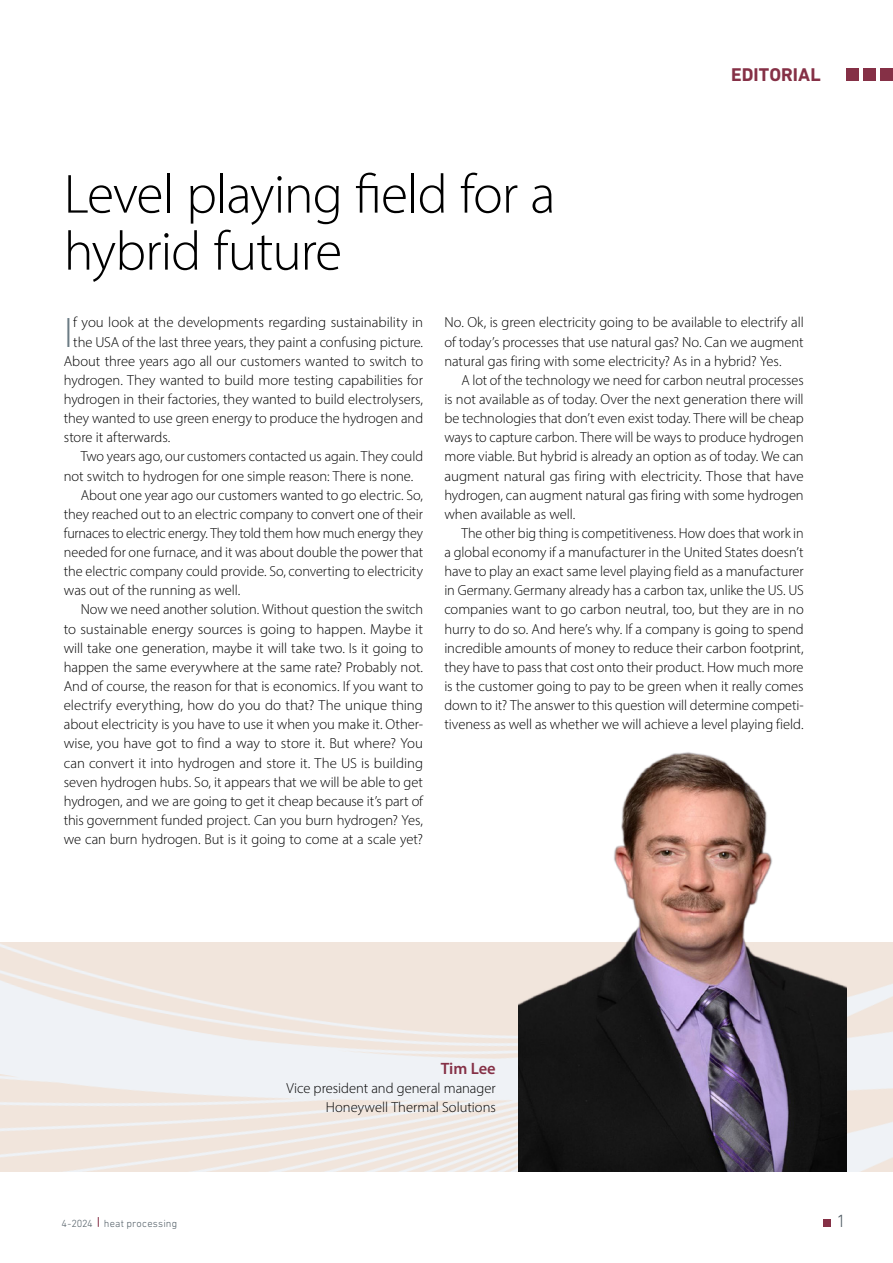
<style>
.page{position:relative;width:893px;height:1263px;background:#fff}
.page>*{position:absolute;margin:0;border:0;box-sizing:border-box;transform-origin:0 0}
.hp_FB_Headline{font:300 55.5px/57px "Myriad Pro";letter-spacing:-.02em;color:#000}
.hp_NEWS_Initial{font:300 42.9px "Myriad Pro";color:#6b7b84}
.t1{font:700 18.75px "DIN Next LT Pro";color:#853046}
.t2{font:300 18px "DIN Next LT Pro";color:#525e66}
.hp_Copy{font:600 16.5px "Myriad Pro";letter-spacing:-.005em;color:#853046}
.hp_Copy_Einzug{font:300 14.55px/19.2px "Myriad Pro";letter-spacing:-.005em;color:#000;text-align:justify}
.hp_NEWS_Initial-2{font:300 14.55px "Myriad Pro";letter-spacing:-.005em;color:#000}
.hp_Copy-2{font:300 14.55px/19.2px "Myriad Pro";color:#000;text-align:right}
.t3{font:300 10.5px "DIN Next LT Pro";letter-spacing:.02em;color:#525e66}
</style>
<div class="page">
<div style="left:846px;top:68px;width:13px;height:13px;background:#853046"></div>
<div style="left:863px;top:68px;width:13px;height:13px;background:#853046"></div>
<div style="left:880px;top:68px;width:13px;height:13px;background:#853046"></div>
<div style="left:823px;top:1219px;width:8px;height:8px;background:#853046"></div>
<img style="left:0;top:942px;width:893px;height:229px">
<img style="left:519px;top:752px;width:327px;height:419px">
<p class="t1" style="left:731px;top:63px;width:91px">EDITORIAL</p>
<p class="hp_FB_Headline" style="left:64px;top:165px;width:493px">Level playing field for a hybrid future</p>
<p class="hp_NEWS_Initial" style="left:64px;top:306px;width:10px">I</p>
<p class="hp_NEWS_Initial-2" style="left:73px;top:314px;width:351px">f you look at the developments regarding sustainability in</p>
<p class="hp_Copy_Einzug" style="left:444px;top:313px;width:361px">No. Ok, is green electricity going to be available to electrify all of today’s processes that use natural gas? No. Can we augment natural gas firing with some electricity? As in a hybrid? Yes.</p>
<p class="hp_Copy_Einzug" style="left:444px;top:370px;width:361px;text-indent:17px">A lot of the technology we need for carbon neutral processes is not available as of today. Over the next generation there will be technologies that don’t even exist today. There will be cheap ways to capture carbon. There will be ways to produce hydrogen more viable. But hybrid is already an option as of today. We can augment natural gas firing with electricity. Those that have hydrogen, can augment natural gas firing with some hydrogen when available as well.</p>
<p class="hp_Copy_Einzug" style="left:444px;top:523px;width:361px;text-indent:17px">The other big thing is competitiveness. How does that work in a global economy if a manufacturer in the United States doesn’t have to play an exact same level playing field as a manufacturer in Germany. Germany already has a carbon tax, unlike the US. US companies want to go carbon neutral, too, but they are in no hurry to do so. And here’s why. If a company is going to spend incredible amounts of money to reduce their carbon footprint, they have to pass that cost onto their product. How much more is the customer going to pay to be green when it really comes down to it? The answer to this question will determine competi&shy;tiveness as well as whether we will achieve a level playing field.</p>
<p class="hp_NEWS_Initial-2" style="left:73px;top:333px;width:351px">the USA of the last three years, they paint a confusing picture.</p>
<p class="hp_NEWS_Initial-2" style="left:64px;top:352px;width:361px">About three years ago all our customers wanted to switch to</p>
<p class="hp_NEWS_Initial-2" style="left:64px;top:371px;width:361px">hydrogen. They wanted to build more testing capabilities for</p>
<p class="hp_NEWS_Initial-2" style="left:64px;top:390px;width:361px">hydrogen in their factories, they wanted to build electrolysers,</p>
<p class="hp_NEWS_Initial-2" style="left:64px;top:409px;width:361px">they wanted to use green energy to produce the hydrogen and</p>
<p class="hp_NEWS_Initial-2" style="left:64px;top:429px;width:108px">store it afterwards.</p>
<p class="hp_Copy_Einzug" style="left:64px;top:447px;width:361px;text-indent:17px">Two years ago, our customers contacted us again. They could not switch to hydrogen for one simple reason: There is none.</p>
<p class="hp_Copy_Einzug" style="left:64px;top:485px;width:361px;text-indent:17px">About one year ago our customers wanted to go electric. So, they reached out to an electric company to convert one of their furnaces to electric energy. They told them how much energy they needed for one furnace, and it was about double the power that the electric company could provide. So, converting to electricity was out of the running as well.</p>
<p class="hp_Copy_Einzug" style="left:64px;top:600px;width:361px;text-indent:17px">Now we need another solution. Without question the switch to sustainable energy sources is going to happen. Maybe it will take one generation, maybe it will take two. Is it going to happen the same everywhere at the same rate? Probably not.<br>And of course, the reason for that is economics. If you want to electrify everything, how do you do that? The unique thing about electricity is you have to use it when you make it. Other&shy;wise, you have got to find a way to store it. But where? You can convert it into hydrogen and store it. The US is building seven hydrogen hubs. So, it appears that we will be able to get hydrogen, and we are going to get it cheap because it’s part of this government funded project. Can you burn hydrogen? Yes, we can burn hydrogen. But is it going to come at a scale yet?</p>
<p class="hp_Copy" style="left:441px;top:1058px;width:56px">Tim Lee</p>
<p class="hp_Copy-2" style="left:286px;top:1078px;width:211px">Vice president and general manager<br>Honeywell Thermal Solutions</p>
<p class="t3" style="left:62px;top:1217px;width:117px">4-2024 heat processing</p>
<p class="t2" style="left:837px;top:1210px;width:11px">1</p>
</div>
